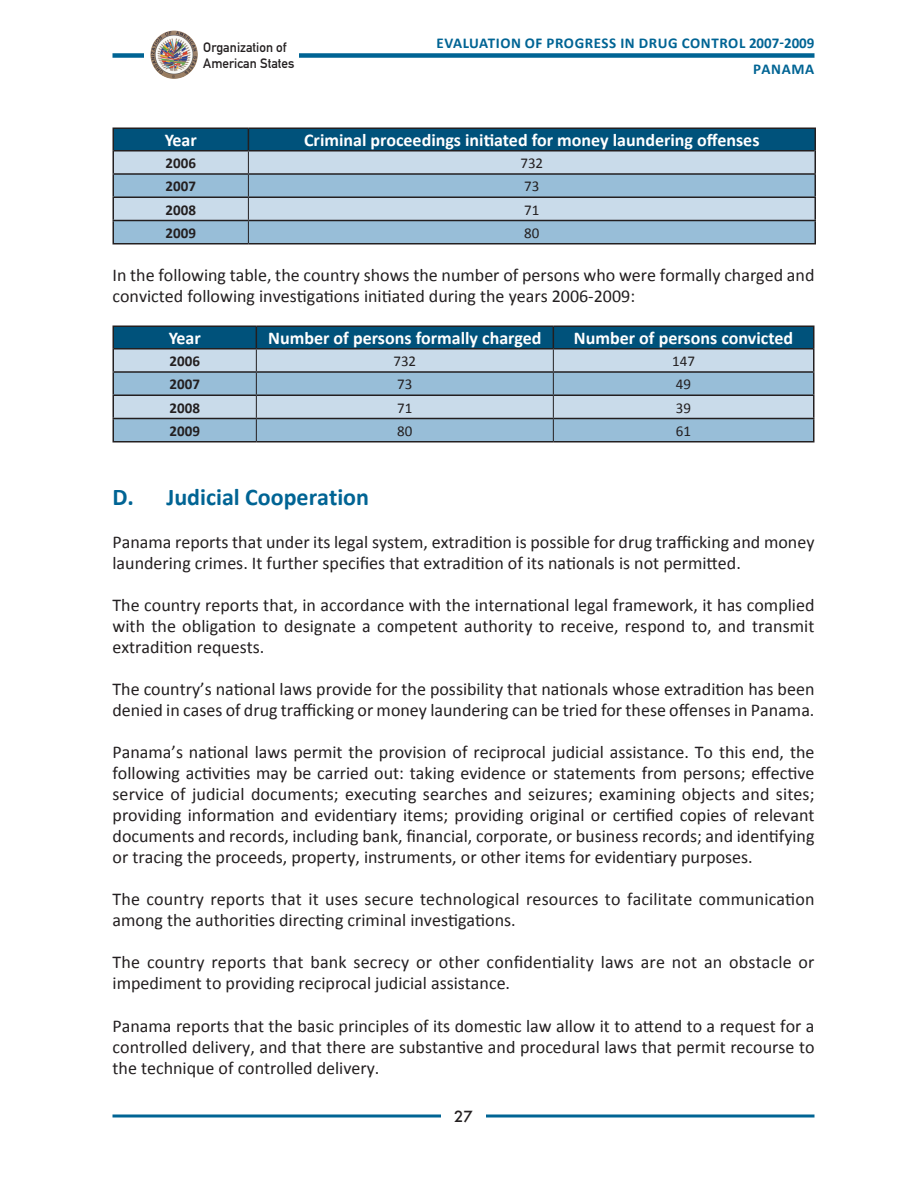
<style>
.page{position:relative;width:918px;height:1188px;background:#fff}
.page>*{position:absolute;margin:0;border:0;box-sizing:border-box;transform-origin:0 0}
.t1{font:700 24px "Calibri";color:#006494}
.t2{font:18px/21px "Calibri";color:#231f20}
.t3{font:700 18px "Calibri";color:#fff}
.t4{font:700 15px/25.5px "Calibri";letter-spacing:.04em;color:#006494}
.t5{font:700 15px "Calibri";color:#231f20}
.t6{font:15px "Calibri";color:#231f20}
.t7{font:500 15px "Futura";color:#231f20}
.t8{font:13.5px/16.2px "DIN Mittelschrift";color:#231f20}
</style>
<div class="page">
<svg style="left:112px;top:1114px;width:702px;height:4px;background:#3f8aae"></svg>
<div style="left:441px;top:1110px;width:45px;height:18px;background:#fff"></div>
<div style="left:112px;top:53px;width:702px;height:5px;background:#006494"></div>
<div style="left:144px;top:31px;width:155px;height:48px;background:#fff"></div>
<img style="left:150px;top:31px;width:48px;height:48px">
<hr style="left:112px;top:151px;width:2px;height:22px;background:#231f20">
<hr style="left:814px;top:151px;width:2px;height:22px;background:#231f20">
<hr style="left:112px;top:173px;width:136px;height:2px;background:#231f20">
<hr style="left:112px;top:175px;width:2px;height:21px;background:#231f20">
<hr style="left:248px;top:173px;width:568px;height:2px;background:#231f20">
<hr style="left:814px;top:175px;width:2px;height:21px;background:#231f20">
<hr style="left:112px;top:196px;width:136px;height:2px;background:#231f20">
<hr style="left:112px;top:198px;width:2px;height:22px;background:#231f20">
<hr style="left:248px;top:196px;width:568px;height:2px;background:#231f20">
<hr style="left:814px;top:198px;width:2px;height:22px;background:#231f20">
<hr style="left:112px;top:220px;width:136px;height:1px;background:#231f20">
<hr style="left:112px;top:221px;width:2px;height:22px;background:#231f20">
<hr style="left:248px;top:220px;width:568px;height:1px;background:#231f20">
<hr style="left:814px;top:221px;width:2px;height:22px;background:#231f20">
<hr style="left:112px;top:243px;width:136px;height:1px;background:#231f20">
<hr style="left:248px;top:243px;width:568px;height:1px;background:#231f20">
<svg style="left:113px;top:129px;width:702px;height:114px;background:#89aec5"></svg>
<hr style="left:112px;top:128px;width:136px;height:1px;background:#231f20">
<hr style="left:112px;top:129px;width:2px;height:22px;background:#231f20">
<hr style="left:248px;top:128px;width:568px;height:1px;background:#231f20">
<hr style="left:814px;top:129px;width:2px;height:22px;background:#231f20">
<hr style="left:114px;top:150px;width:134px;height:2px;background:#231f20">
<hr style="left:248px;top:150px;width:566px;height:2px;background:#231f20">
<hr style="left:112px;top:349px;width:2px;height:22px;background:#231f20">
<hr style="left:112px;top:371px;width:144px;height:2px;background:#231f20">
<hr style="left:112px;top:373px;width:2px;height:21px;background:#231f20">
<hr style="left:112px;top:394px;width:144px;height:2px;background:#231f20">
<hr style="left:112px;top:396px;width:2px;height:22px;background:#231f20">
<hr style="left:112px;top:418px;width:144px;height:1px;background:#231f20">
<hr style="left:112px;top:419px;width:2px;height:22px;background:#231f20">
<hr style="left:112px;top:441px;width:144px;height:1px;background:#231f20">
<hr style="left:256px;top:441px;width:297px;height:1px;background:#231f20">
<hr style="left:553px;top:441px;width:261px;height:1px;background:#231f20">
<hr style="left:112px;top:326px;width:144px;height:1px;background:#231f20">
<hr style="left:112px;top:327px;width:2px;height:22px;background:#231f20">
<svg style="left:113px;top:326px;width:701px;height:115px;background:#88acc3"></svg>
<hr style="left:114px;top:348px;width:142px;height:2px;background:#231f20">
<hr style="left:256px;top:348px;width:297px;height:2px;background:#231f20">
<hr style="left:553px;top:348px;width:260px;height:2px;background:#231f20">
<p class="t8" style="left:203px;top:39px;width:93px">Organization of<br>American States</p>
<p class="t4" style="left:753px;top:30px;width:63px;text-indent:-317px">EVALUATION OF PROGRESS IN DRUG CONTROL 2007-2009 panama</p>
<p class="t3" style="left:165px;top:129px;width:34px">Year</p>
<p class="t3" style="left:304px;top:129px;width:457px">Criminal proceedings initiated for money laundering offenses</p>
<p class="t5" style="left:166px;top:153px;width:32px">2006</p>
<p class="t6" style="left:520px;top:154px;width:24px">732</p>
<p class="t5" style="left:166px;top:177px;width:32px">2007</p>
<p class="t6" style="left:524px;top:177px;width:17px">73</p>
<p class="t5" style="left:166px;top:200px;width:32px">2008</p>
<p class="t6" style="left:524px;top:200px;width:17px">71</p>
<p class="t5" style="left:166px;top:223px;width:32px">2009</p>
<p class="t6" style="left:524px;top:223px;width:17px">80</p>
<p class="t2" style="left:112px;top:264px;width:703px">In the following table, the country shows the number of persons who were formally charged and convicted following investigations initiated during the years 2006-2009:</p>
<p class="t3" style="left:169px;top:327px;width:34px">Year</p>
<p class="t3" style="left:268px;top:327px;width:275px">Number of persons formally charged</p>
<p class="t3" style="left:574px;top:327px;width:221px">Number of persons convicted</p>
<p class="t5" style="left:170px;top:351px;width:32px">2006</p>
<p class="t6" style="left:393px;top:352px;width:24px">732</p>
<p class="t6" style="left:672px;top:352px;width:24px">147</p>
<p class="t5" style="left:170px;top:375px;width:32px">2007</p>
<p class="t6" style="left:397px;top:375px;width:17px">73</p>
<p class="t6" style="left:676px;top:375px;width:17px">49</p>
<p class="t5" style="left:170px;top:398px;width:32px">2008</p>
<p class="t6" style="left:397px;top:398px;width:17px">71</p>
<p class="t6" style="left:676px;top:398px;width:17px">39</p>
<p class="t5" style="left:170px;top:421px;width:32px">2009</p>
<p class="t6" style="left:397px;top:421px;width:17px">80</p>
<p class="t6" style="left:676px;top:421px;width:17px">61</p>
<h1 class="t1" style="left:112px;top:482px;width:258px">D. Judicial Cooperation</h1>
<p class="t2" style="left:112px;top:532px;width:703px">Panama reports that under its legal system, extradition is possible for drug trafficking and money laundering crimes. It further specifies that extradition of its nationals is not permitted.</p>
<p class="t2" style="left:112px;top:595px;width:703px;text-align:justify">The country reports that, in accordance with the international legal framework, it has complied with the obligation to designate a competent authority to receive, respond to, and transmit extradition requests.</p>
<p class="t2" style="left:112px;top:679px;width:704px">The country’s national laws provide for the possibility that nationals whose extradition has been denied in cases of drug trafficking or money laundering can be tried for these offenses in Panama.</p>
<p class="t2" style="left:112px;top:742px;width:704px;text-align:justify">Panama’s national laws permit the provision of reciprocal judicial assistance. To this end, the following activities may be carried out: taking evidence or statements from persons; effective service of judicial documents; executing searches and seizures; examining objects and sites; providing information and evidentiary items; providing original or certified copies of relevant documents and records, including bank, financial, corporate, or business records; and identifying or tracing the proceeds, property, instruments, or other items for evidentiary purposes.</p>
<p class="t2" style="left:113px;top:889px;width:704px">The country reports that it uses secure technological resources to facilitate communication among the authorities directing criminal investigations.</p>
<p class="t2" style="left:113px;top:952px;width:703px">The country reports that bank secrecy or other confidentiality laws are not an obstacle or impediment to providing reciprocal judicial assistance.</p>
<p class="t2" style="left:113px;top:1015px;width:704px;text-align:justify">Panama reports that the basic principles of its domestic law allow it to attend to a request for a controlled delivery, and that there are substantive and procedural laws that permit recourse to the technique of controlled delivery.</p>
<p class="t7" style="left:454px;top:1107px;width:20px">27</p>
</div>
